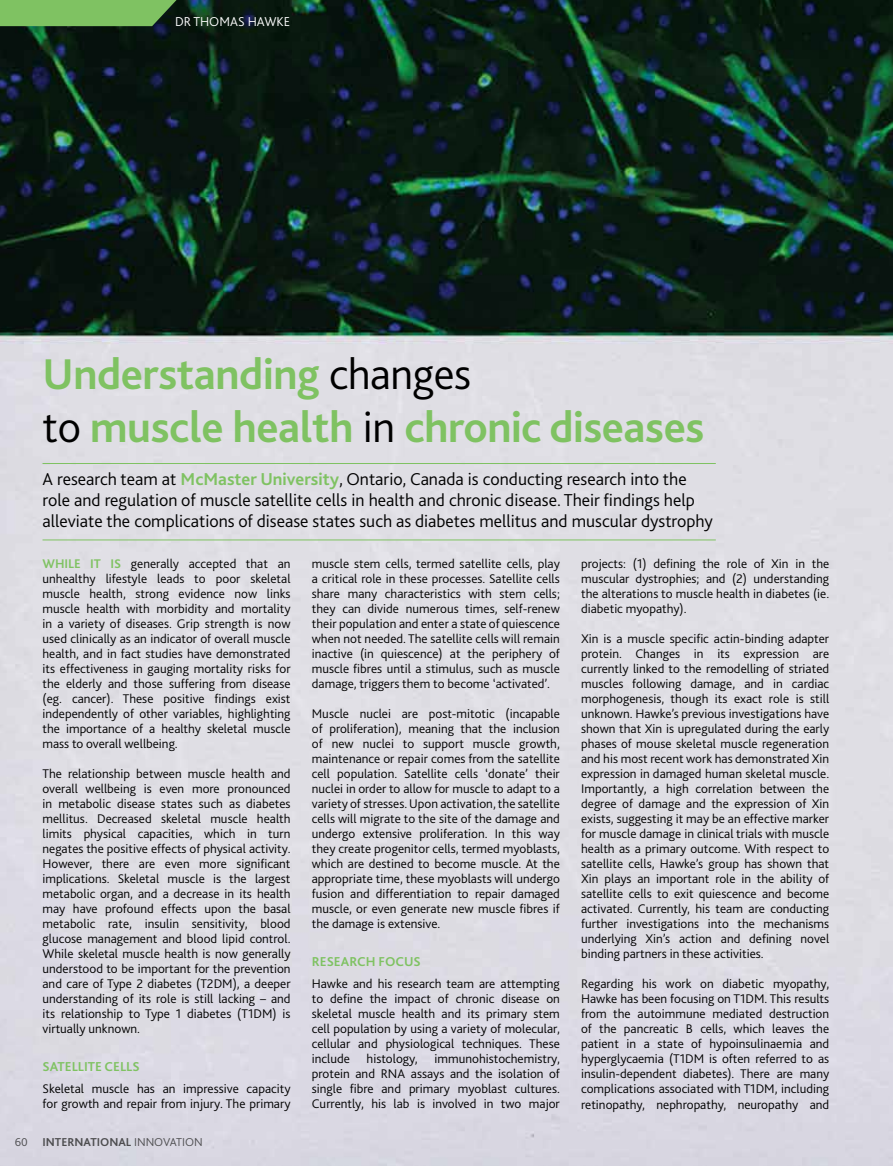
<style>
.page{position:relative;width:893px;height:1166px;background:#fff}
.page>*{position:absolute;margin:0;border:0;box-sizing:border-box;transform-origin:0 0}
.t1{font:700 45px/52.5px "Bliss 2";letter-spacing:-.01em;color:#7fc262}
.t2{font:300 18px/21px "Bliss 2";color:#000}
.t3{font:700 13.5px "Bliss 2";color:#7fc262}
.t4{font:300 13.5px "Bliss 2";color:#fff}
.t5{font:300 13.2px/15px "Bliss 2";color:#000;text-align:justify}
.t6{font:700 12px "Bliss 2";color:#4d4d4f}
.t7{font:300 12px "Bliss 2";color:#4d4d4f}
.s1{font-weight:300;color:#000}
.s2{font-weight:700;color:#7fc262}
.s3{font-weight:300}
</style>
<div class="page">
<img style="left:0;top:0;width:893px;height:1165px">
<hr style="left:43px;top:463px;width:673px;height:1px;background:#7fc262">
<hr style="left:43px;top:539px;width:673px;height:1px;background:#7fc262">
<svg style="left:0;top:0;width:177px;height:26px;background:#76b55c"></svg>
<p class="t4" style="left:175px;top:13px;width:44px">Dr Thomas</p>
<p class="t4" style="left:248px;top:13px;width:11px">Haw</p>
<p class="t4" style="left:277px;top:13px;width:15px">ke</p>
<h1 class="t1" style="left:43px;top:347px;width:663px">Understanding <span class="s1">changes<br>to</span> muscle health <span class="s1">in</span> chronic diseases</h1>
<p class="t2" style="left:43px;top:468px;width:672px">A research team at <span class="s2">McMaster University</span>, Ontario, Canada is conducting research into the role and regulation of muscle satellite cells in health and chronic disease. Their findings help alleviate the complications of disease states such as diabetes mellitus and muscular dystrophy</p>
<p class="t5" style="left:43px;top:555px;width:250px"><span class="s2">Whi le it i s</span> generally accepted that an unhealthy lifestyle leads to poor skeletal muscle health, strong evidence now links muscle health with morbidity and mortality in a variety of diseases. Grip strength is now used clinically as an indicator of overall muscle health, and in fact studies have demonstrated its effectiveness in gauging mortality risks for the elderly and those suffering from disease (eg. cancer). These positive findings exist independently of other variables, highlighting the importance of a healthy skeletal muscle mass to overall wellbeing.</p>
<p class="t5" style="left:43px;top:765px;width:250px">The relationship between muscle health and overall wellbeing is even more pronounced in metabolic disease states such as diabetes mellitus. Decreased skeletal muscle health limits physical capacities, which in turn negates the positive effects of physical activity.<br>H owever, there are even more significant implications. Skeletal muscle is the largest metabolic organ, and a decrease in its health may have profound effects upon the basal metabolic rate, insulin sensitivity, blood glucose management and blood lipid control.<br>While skeletal muscle health is now generally understood to be important for the prevention and care of Type 2 diabetes (T2DM), a deeper understanding of its role is still lacking – and its relationship to Type 1 diabetes (T1DM) is virtually unknown.</p>
<p class="t3" style="left:43px;top:1057px;width:99px">Satellite Cells</p>
<p class="t5" style="left:43px;top:1080px;width:250px">Skeletal muscle has an impressive capacity for growth and repair from injury. The primary</p>
<p class="t6" style="left:15px;top:1133px;width:128px"><span class="s3">60</span> Internati onal <span class="s3">inno</span></p>
<p class="t7" style="left:163px;top:1133px;width:15px">vation</p>
<p class="t5" style="left:312px;top:555px;width:250px">muscle stem cells, termed satellite cells, play a critical role in these processes. Satellite cells share many characteristics with stem cells; they can divide numerous times, self-renew their population and enter a state of quiescence when not needed. The satellite cells will remain inactive (in quiescence) at the periphery of muscle fibres until a stimulus, such as muscle damage, triggers them to become ‘activated’.</p>
<p class="t5" style="left:312px;top:705px;width:250px">Muscle nuclei are post-mitotic (incapable of proliferation), meaning that the inclusion of new nuclei to support muscle growth, maintenance or repair comes from the satellite cell population. Satellite cells ‘donate’ their nuclei in order to allow for muscle to adapt to a variety of stresses. Upon activation, the satellite cells will migrate to the site of the damage and undergo extensive proliferation. In this way they create progenitor cells, termed myoblasts, which are destined to become muscle. At the appropriate time, these myoblasts will undergo fusion and differentiation to repair damaged muscle, or even generate new muscle fibres if the damage is extensive.</p>
<p class="t3" style="left:312px;top:952px;width:47px">Research</p>
<p class="t3" style="left:378px;top:952px;width:44px">Focus</p>
<p class="t5" style="left:312px;top:975px;width:250px">H awke and his research team are attempting to define the impact of chronic disease on skeletal muscle health and its primary stem cell population by using a variety of molecular, cellular and physiological techniques. These include</p>
<p class="t5" style="left:312px;top:1050px;width:250px;text-indent:123px">immunohistochemistry, protein and RNA assays and the isolation of single fibre and primary myoblast cultures.<br>Currently, his lab is involved in two major</p>
<p class="t5" style="left:367px;top:1050px;width:53px">histology,</p>
<p class="t5" style="left:581px;top:555px;width:250px">projects: (1) defining the role of Xin in the muscular dystrophies; and (2) understanding the alterations to muscle health in diabetes (ie. diabetic myopathy).</p>
<p class="t5" style="left:581px;top:630px;width:250px">Xin is a muscle specific actin-binding adapter protein. Changes in its expression are currently linked to the remodelling of striated muscles following damage, and in cardiac morphogenesis, though its exact role is still unknown. H awke’s previous investigations have shown that Xin is upregulated during the early phases of mouse skeletal muscle regeneration and his most recent work has demonstrated Xin expression in damaged human skeletal muscle.<br>Importantly, a high correlation between the degree of damage and the expression of Xin exists, suggesting it may be an effective marker for muscle damage in clinical trials with muscle health as a primary outcome. With respect to satellite cells, H awke’s group has shown that Xin plays an important role in the ability of satellite cells to exit quiescence and become activated. Currently, his team are conducting further investigations into the mechanisms underlying Xin’s action and defining novel binding partners in these activities.</p>
<p class="t5" style="left:581px;top:975px;width:250px">Regarding his work on diabetic myopathy, H awke has been focusing on T1DM. This results from the autoimmune mediated destruction of the pancreatic B cells, which leaves the patient in a state of hypoinsulinaemia and hyperglycaemia (T1DM is often referred to as insulin-dependent diabetes). There are many complications associated with T1DM, including retinopathy, nephropathy, neuropathy and</p>
</div>
